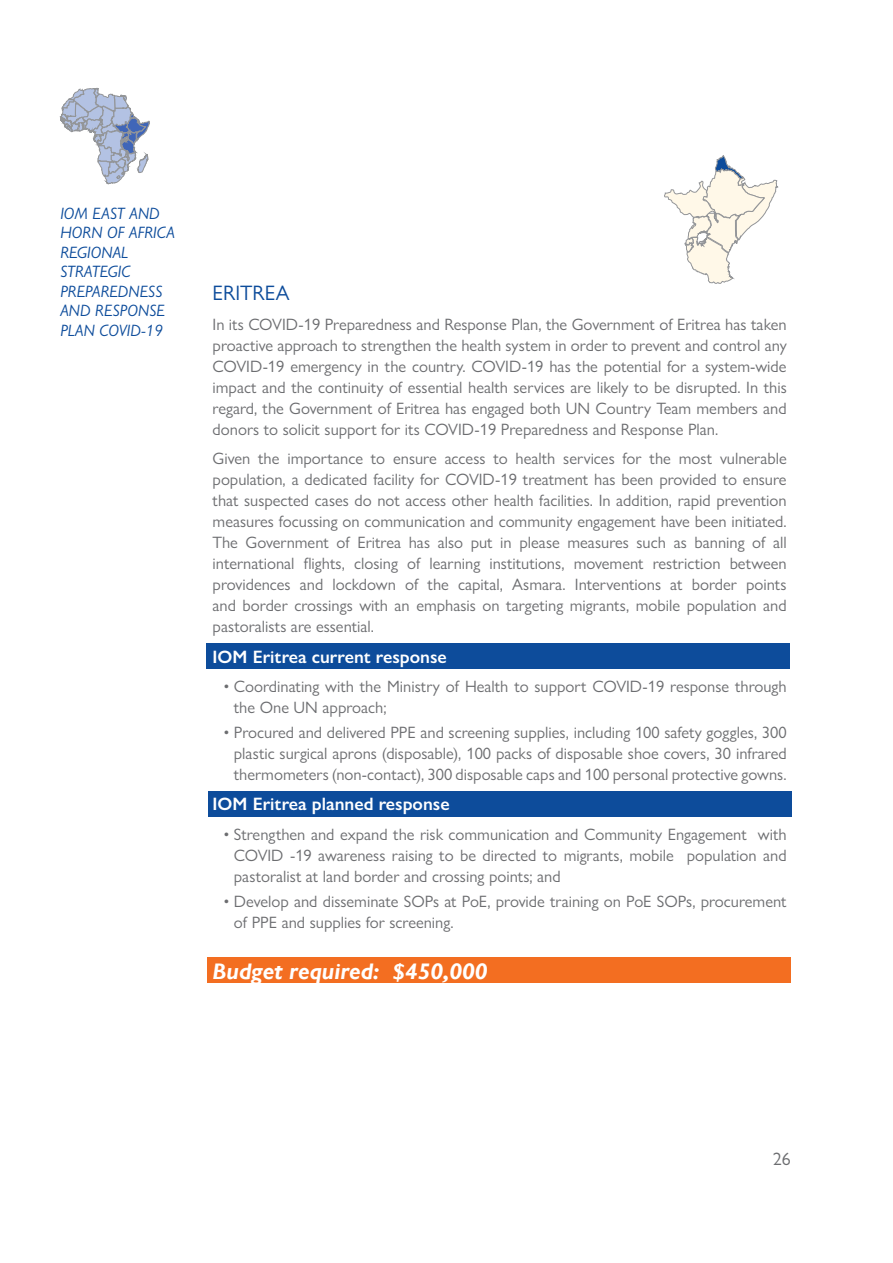
<style>
.page{position:relative;width:893px;height:1263px;background:#fff}
.page>*{position:absolute;margin:0;border:0;box-sizing:border-box;transform-origin:0 0}
.Forth_Heading{font:italic 700 22.5px "Gill Sans Nova";color:#fff}
.Second_Heading{font:21px "Gill Sans Nova";color:#0d4c9b}
.Body_Text{font:600 18px "Gill Sans Nova";color:#fff}
.t1{font:18px "Gill Sans Nova";color:#6c6d70}
.Body_Text-2{font:16.5px/21px "Gill Sans Nova";color:#6c6d70;text-align:justify}
.t2{font:italic 16.5px/19.5px "Gill Sans Nova";color:#0d4c9b}
</style>
<div class="page">
<svg style="left:60px;top:88px;width:90px;height:96px"></svg>
<div style="left:207px;top:957px;width:584px;height:25px;background:#f36e21"></div>
<div style="left:208px;top:791px;width:583px;height:26px;background:#0d4c9b"></div>
<div style="left:206px;top:643px;width:584px;height:26px;background:#0d4c9b"></div>
<svg style="left:664px;top:155px;width:114px;height:129px"></svg>
<p class="t2" style="left:60px;top:203px;width:116px">IOM EAST AND<br>HORN OF AFRICA<br>REGIONAL<br>STRATEGIC<br>PREPAREDNESS<br>AND RESPONSE<br>PLAN COVID-19</p>
<p class="Second_Heading" style="left:213px;top:280px;width:79px">ERITREA</p>
<p class="Body_Text-2" style="left:213px;top:314px;width:576px">In its COVID-19 Preparedness and Response Plan, the Government of Eritrea has taken proactive approach to strengthen the health system in order to prevent and control any COVID-19 emergency in the country. COVID-19 has the potential for a system-wide impact and the continuity of essential health services are likely to be disrupted. In this regard, the Government of Eritrea has engaged both UN Country Team members and donors to solicit support for its COVID-19 Preparedness and Response Plan.</p>
<p class="Body_Text-2" style="left:213px;top:448px;width:576px">Given the importance to ensure access to health services for the most vulnerable population, a dedicated facility for COVID-19 treatment has been provided to ensure that suspected cases do not access other health facilities. In addition, rapid prevention measures focussing on communication and community engagement have been initiated.<br>The Government of Eritrea has also put in please measures such as banning of all international flights, closing of learning institutions, movement restriction between providences and lockdown of the capital, Asmara. Interventions at border points and border crossings with an emphasis on targeting migrants, mobile population and pastoralists are essential.</p>
<p class="Body_Text" style="left:213px;top:645px;width:236px">IOM Eritrea current response</p>
<p class="Body_Text-2" style="left:234px;top:676px;width:554px;text-indent:-10px">• Coordinating with the Ministry of Health to support COVID-19 response through the One UN approach;</p>
<p class="Body_Text-2" style="left:234px;top:722px;width:554px;text-indent:-10px">• Procured and delivered PPE and screening supplies, including 100 safety goggles, 300 plastic surgical aprons (disposable), 100 packs of disposable shoe covers, 30 infrared thermometers (non-contact), 300 disposable caps and 100 personal protective gowns.</p>
<p class="Body_Text" style="left:213px;top:793px;width:239px">IOM Eritrea planned response</p>
<p class="Body_Text-2" style="left:234px;top:824px;width:554px;text-indent:-10px">• Strengthen and expand the risk communication and Community Engagement with COVID -19 awareness raising to be directed to migrants, mobile population and pastoralist at land border and crossing points; and</p>
<p class="Body_Text-2" style="left:234px;top:891px;width:554px;text-indent:-10px">• Develop and disseminate SOPs at PoE, provide training on PoE SOPs, procurement of PPE and supplies for screening.</p>
<p class="Forth_Heading" style="left:213px;top:958px;width:276px">Budget required: $450,000</p>
<p class="t1" style="left:773px;top:1148px;width:19px">26</p>
</div>
